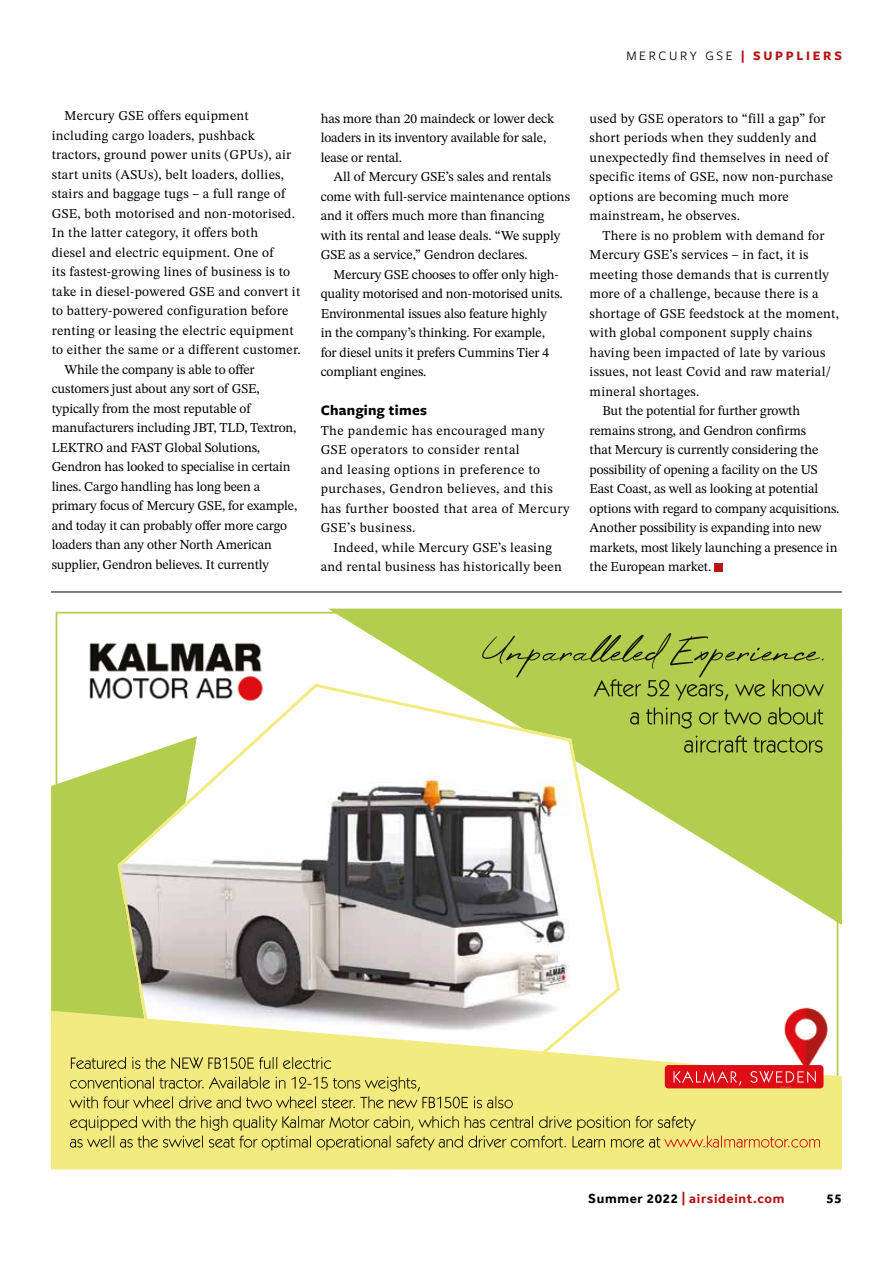
<style>
.page{position:relative;width:893px;height:1263px;background:#fff}
.page>*{position:absolute;margin:0;border:0;box-sizing:border-box;transform-origin:0 0}
.t1{font:700 15px "Freight Sans Pro";letter-spacing:.02em;color:#000}
.t2{font:13.5px/19.5px "STIX Two Text";letter-spacing:.005em;color:#000}
.t3{font:13.5px/19.5px "STIX Two Text";letter-spacing:.035em;color:#000}
.t4{font:700 13.5px "Effra";letter-spacing:.05em;color:#b71413}
.t5{font:13.5px "Freight Sans Pro";letter-spacing:.2em;color:#000}
.t6{font:700 13.5px "Effra";color:#000}
.s1{font-weight:700;color:#b71413}
.s2{color:#020203}
</style>
<div class="page">
<hr style="left:51px;top:592px;width:791px;height:1px;background:#000">
<img style="left:51px;top:736px;width:5px;height:275px">
<img style="left:56px;top:612px;width:782px;height:399px">
<img style="left:51px;top:1011px;width:791px;height:158px">
<img style="left:665px;top:1065px;width:158px;height:23px">
<div style="left:714px;top:563px;width:9px;height:8px;background:#b71413"></div>
<p class="t2" style="left:64px;top:106px;width:186px">Mercury GSE offers equipment</p>
<p class="t2" style="left:52px;top:125px;width:205px">including cargo loaders, pushback</p>
<p class="t2" style="left:52px;top:145px;width:241px">tractors, ground power units (GPUs), air</p>
<p class="t2" style="left:52px;top:164px;width:234px">start units (ASUs), belt loaders, dollies,</p>
<p class="t2" style="left:52px;top:184px;width:235px">stairs and baggage tugs – a full range of</p>
<p class="t2" style="left:52px;top:203px;width:245px">GSE, both motorised and non-motorised.</p>
<p class="t2" style="left:52px;top:223px;width:208px">In the latter category, it offers both</p>
<p class="t2" style="left:52px;top:242px;width:223px">diesel and electric equipment. One of</p>
<p class="t2" style="left:52px;top:262px;width:240px">its fastest-growing lines of business is to</p>
<p class="t2" style="left:52px;top:281px;width:250px">take in diesel-powered GSE and convert it</p>
<p class="t2" style="left:52px;top:301px;width:238px">to battery-powered configuration before</p>
<p class="t2" style="left:52px;top:320px;width:244px">renting or leasing the electric equipment</p>
<p class="t2" style="left:52px;top:340px;width:251px">to either the same or a different customer.</p>
<p class="t2" style="left:64px;top:359px;width:192px">While the company is able to offer</p>
<p class="t2" style="left:52px;top:379px;width:210px">customers just about any sort of GSE,</p>
<p class="t2" style="left:52px;top:398px;width:200px">typically from the most reputable of</p>
<p class="t2" style="left:52px;top:418px;width:246px">manufacturers including JBT, TLD, Textron,</p>
<p class="t2" style="left:52px;top:437px;width:210px">LEKTRO and FAST Global Solutions,</p>
<p class="t2" style="left:52px;top:457px;width:240px">Gendron has looked to specialise in certain</p>
<p class="t2" style="left:52px;top:476px;width:210px">lines. Cargo handling has long been a</p>
<p class="t2" style="left:52px;top:496px;width:247px">primary focus of Mercury GSE, for example,</p>
<p class="t2" style="left:52px;top:515px;width:237px">and today it can probably offer more cargo</p>
<p class="t2" style="left:52px;top:535px;width:222px">loaders than any other North American</p>
<p class="t2" style="left:52px;top:554px;width:219px">supplier, Gendron believes. It currently</p>
<p class="t5" style="left:626px;top:47px;width:217px">MERCURY GSE <span class="s1">| SUPPLIERS</span></p>
<p class="t2" style="left:321px;top:108px;width:235px">has more than 20 maindeck or lower deck loaders in its inventory available for sale, lease or rental.</p>
<p class="t2" style="left:321px;top:167px;width:251px;text-indent:13px">All of Mercury GSE’s sales and rentals come with full-service maintenance options and it offers much more than financing with its rental and lease deals. “We supply GSE as a service,” Gendron declares.</p>
<p class="t2" style="left:321px;top:264px;width:244px;text-indent:13px">Mercury GSE chooses to offer only high&shy;quality motorised and non-motorised units.<br>Environmental issues also feature highly<br>in the company’s thinking. For example, for diesel units it prefers Cummins Tier 4 compliant engines.</p>
<p class="t1" style="left:321px;top:400px;width:108px">Changing times</p>
<p class="t3" style="left:321px;top:420px;width:250px">The pandemic has encouraged many GSE operators to consider rental<br>and leasing options in preference to purchases, Gendron believes, and this has further boosted that area of Mercury GSE’s business.</p>
<p class="t2" style="left:321px;top:537px;width:243px;text-align:center">Indeed, while Mercury GSE’s leasing and rental business has historically been</p>
<p class="t2" style="left:590px;top:108px;width:245px">used by GSE operators to “fill a gap” for short periods when they suddenly and unexpectedly find themselves in need of specific items of GSE, now non-purchase options are becoming much more mainstream, he observes.</p>
<p class="t2" style="left:602px;top:225px;width:224px">There is no problem with demand for</p>
<p class="t2" style="left:590px;top:245px;width:220px">Mercury GSE’s services – in fact, it is</p>
<p class="t2" style="left:590px;top:264px;width:241px">meeting those demands that is currently</p>
<p class="t2" style="left:590px;top:284px;width:230px">more of a challenge, because there is a</p>
<p class="t2" style="left:590px;top:303px;width:251px">shortage of GSE feedstock at the moment,</p>
<p class="t2" style="left:590px;top:323px;width:224px">with global component supply chains</p>
<p class="t2" style="left:590px;top:342px;width:237px">having been impacted of late by various</p>
<p class="t2" style="left:590px;top:362px;width:243px">issues, not least Covid and raw material/</p>
<p class="t2" style="left:590px;top:381px;width:111px">mineral shortages.</p>
<p class="t2" style="left:602px;top:401px;width:199px">But the potential for further growth</p>
<p class="t2" style="left:590px;top:420px;width:218px">remains strong, and Gendron confirms</p>
<p class="t2" style="left:590px;top:440px;width:230px">that Mercury is currently considering the</p>
<p class="t2" style="left:590px;top:459px;width:230px">possibility of opening a facility on the US</p>
<p class="t2" style="left:590px;top:479px;width:230px">East Coast, as well as looking at potential</p>
<p class="t2" style="left:590px;top:498px;width:251px">options with regard to company acquisitions.</p>
<p class="t2" style="left:590px;top:518px;width:233px">Another possibility is expanding into new</p>
<p class="t2" style="left:590px;top:537px;width:249px">markets, most likely launching a presence in</p>
<p class="t2" style="left:590px;top:557px;width:123px">the European market.</p>
<p class="t4" style="left:588px;top:1190px;width:198px"><span class="s2">Summer 2022</span> | airsideint.com</p>
<p class="t6" style="left:826px;top:1190px;width:17px">55</p>
</div>
